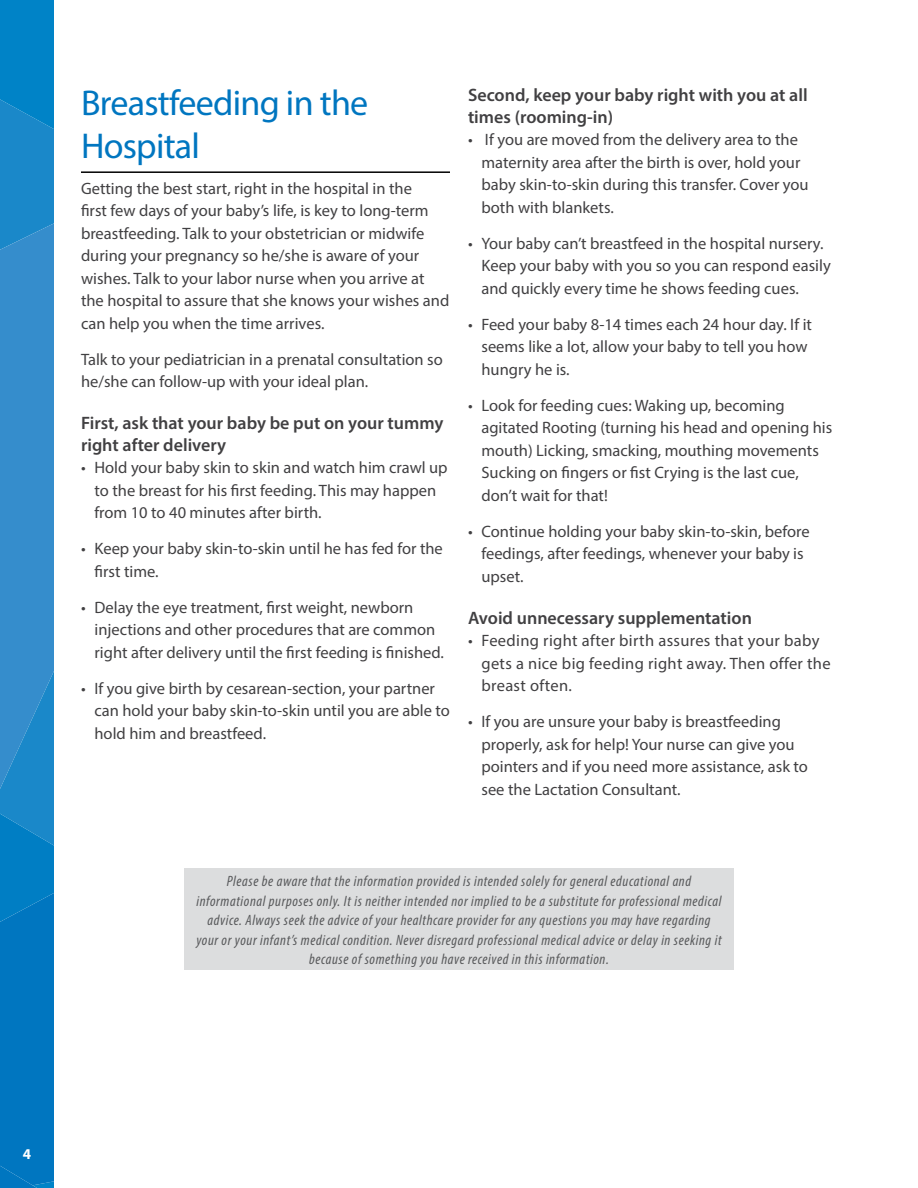
<style>
.page{position:relative;width:918px;height:1188px;background:#fff}
.page>*{position:absolute;margin:0;border:0;box-sizing:border-box;transform-origin:0 0}
.t1{font:36px/43.2px "Myriad Pro";letter-spacing:-.02em;color:#0076c0}
.t2{font:600 18px/21.6px "Myriad Pro";color:#414042}
.t3{font:16.5px/22.5px "Myriad Pro";color:#414042}
.t4{font:16.5px/22.5px "Myriad Pro";letter-spacing:.02em;color:#414042}
.t5{font:italic condensed 15px/19.5px "Myriad Pro";letter-spacing:.04em;color:#58595b;text-align:center}
.t6{font:700 15px "Myriad Pro";color:#fff}
</style>
<div class="page">
<svg style="left:0;top:0;width:54px;height:1188px;background:#1b84c7"></svg>
<hr style="left:81px;top:171px;width:369px;height:2px;background:#000">
<div style="left:184px;top:868px;width:550px;height:102px;background:#dcddde"></div>
<h1 class="t1" style="left:81px;top:81px;width:289px">Breastfeeding in the<br>Hospital</h1>
<p class="t3" style="left:81px;top:177px;width:370px">Getting the best start, right in the hospital in the<br>first few days of your baby’s life, is key to long-term breastfeeding. Talk to your obstetrician or midwife during your pregnancy so he/she is aware of your wishes. Talk to your labor nurse when you arrive at the hospital to assure that she knows your wishes and can help you when the time arrives.</p>
<p class="t3" style="left:81px;top:348px;width:363px">Talk to your pediatrician in a prenatal consultation so he/she can follow-up with your ideal plan.</p>
<p class="t2" style="left:81px;top:412px;width:364px">First, ask that your baby be put on your tummy right after delivery</p>
<p class="t3" style="left:94px;top:456px;width:355px;text-indent:-13px">• Hold your baby skin to skin and watch him crawl up to the breast for his first feeding. This may happen from 10 to 40 minutes after birth.</p>
<p class="t3" style="left:94px;top:537px;width:350px;text-indent:-13px">• Keep your baby skin-to-skin until he has fed for the first time.</p>
<p class="t3" style="left:94px;top:596px;width:351px;text-indent:-13px">• Delay the eye treatment, first weight, newborn injections and other procedures that are common right after delivery until the first feeding is finished.</p>
<p class="t3" style="left:94px;top:677px;width:357px;text-indent:-13px">• If you give birth by cesarean-section, your partner can hold your baby skin-to-skin until you are able to hold him and breastfeed.</p>
<p class="t2" style="left:468px;top:84px;width:341px">Second, keep your baby right with you at all times (rooming-in)</p>
<p class="t3" style="left:481px;top:128px;width:329px;text-indent:-13px">• If you are moved from the delivery area to the maternity area after the birth is over, hold your baby skin-to-skin during this transfer. Cover you both with blankets.</p>
<p class="t3" style="left:481px;top:232px;width:351px;text-indent:-13px">• Your baby can’t breastfeed in the hospital nursery.<br>Keep your baby with you so you can respond easily and quickly every time he shows feeding cues.</p>
<p class="t3" style="left:481px;top:313px;width:332px;text-indent:-13px">• Feed your baby 8-14 times each 24 hour day. If it seems like a lot, allow your baby to tell you how hungry he is.</p>
<p class="t3" style="left:481px;top:394px;width:352px;text-indent:-13px">• Look for feeding cues: Waking up, becoming agitated Rooting (turning his head and opening his mouth) Licking, smacking, mouthing movements Sucking on fingers or fist Crying is the last cue, don’t wait for that!</p>
<p class="t3" style="left:481px;top:520px;width:330px;text-indent:-13px">• Continue holding your baby skin-to-skin, before feedings, after feedings, whenever your baby is upset.</p>
<p class="t2" style="left:468px;top:606px;width:286px">Avoid unnecessary supplementation</p>
<p class="t4" style="left:481px;top:629px;width:351px;text-indent:-13px">• Feeding right after birth assures that your baby gets a nice big feeding right away. Then offer the breast often.</p>
<p class="t3" style="left:481px;top:710px;width:328px;text-indent:-13px">• If you are unsure your baby is breastfeeding properly, ask for help! Your nurse can give you pointers and if you need more assistance, ask to see the Lactation Consultant.</p>
<p class="t5" style="left:196px;top:871px;width:527px">Please be aware that the information provided is intended solely for general educational and informational purposes only. It is neither intended nor implied to be a substitute for professional medical advice. Always seek the advice of your healthcare provider for any questions you may have regarding your or your infant’s medical condition. Never disregard professional medical advice or delay in seeking it because of something you have received in this information.</p>
<p class="t6" style="left:23px;top:1144px;width:10px">4</p>
</div>
